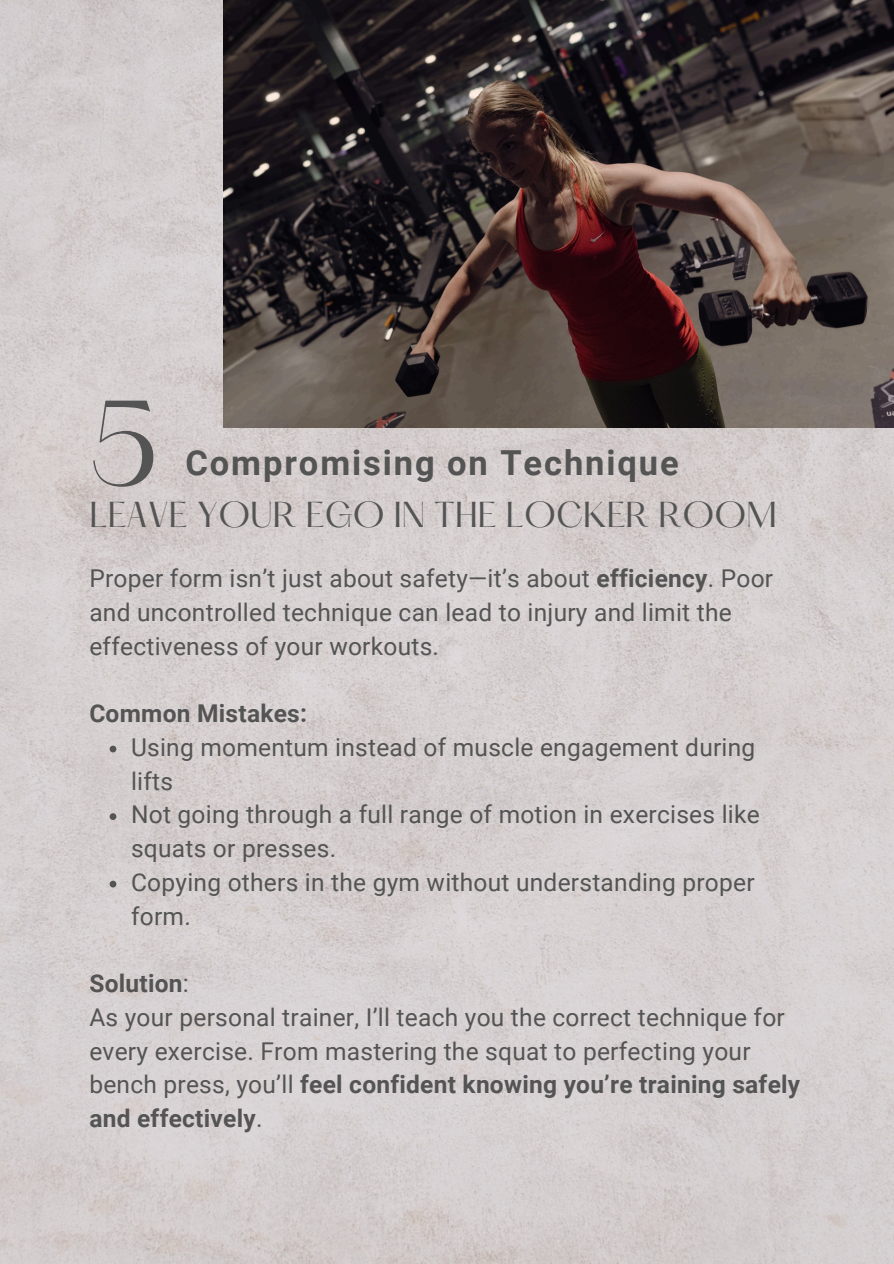
<style>
.page{position:relative;width:894px;height:1264px;background:#fff}
.page>*{position:absolute;margin:0;border:0;box-sizing:border-box;transform-origin:0 0}
.t1{font:105px "Hatton";color:#545454}
.t2{font:700 34.5px "Roboto";letter-spacing:.055em;color:#545454}
.t3{font:31.5px "Hatton";color:#545454}
.t4{font:24.45px/33.8px "Roboto";letter-spacing:.01em;color:#545454}
.t5{font:700 24.45px "Roboto";letter-spacing:.01em;color:#545454}
.s1{font-weight:700}
.s2{font-weight:400}
</style>
<div class="page">
<img style="left:0;top:0;width:893px;height:1263px">
<img style="left:224px;top:0;width:669px;height:427px">
<svg style="left:110px;top:745px;width:6px;height:7px"></svg>
<svg style="left:110px;top:813px;width:6px;height:7px"></svg>
<svg style="left:110px;top:880px;width:6px;height:7px"></svg>
<p class="t1" style="left:89px;top:394px;width:70px">5</p>
<p class="t2" style="left:185px;top:442px;width:494px">Compromising on Technique</p>
<p class="t3" style="left:89px;top:499px;width:688px">LEAVE YOUR EGO IN THE LOCKER ROOM</p>
<h2 class="t4" style="left:89px;top:561px;width:685px">Proper form isn’t just about safety—it’s about <span class="s1">efficiency</span>. Poor and uncontrolled technique can lead to injury and limit the effectiveness of your workouts.</h2>
<h1 class="t5" style="left:89px;top:699px;width:219px">Common Mistakes:</h1>
<p class="t4" style="left:131px;top:730px;width:625px">Using momentum instead of muscle engagement during lifts</p>
<h3 class="t4" style="left:131px;top:798px;width:630px">Not going through a full range of motion in exercises like squats or presses.</h3>
<p class="t4" style="left:131px;top:865px;width:625px">Copying others in the gym without understanding proper form.</p>
<p class="t5" style="left:89px;top:969px;width:101px">Solution<span class="s2">:</span></p>
<p class="t4" style="left:89px;top:1000px;width:712px">As your personal trainer, I’ll teach you the correct technique for every exercise. From mastering the squat to perfecting your bench press, you’ll <span class="s1">feel confident knowing you’re training safely and effectively</span>.</p>
</div>
